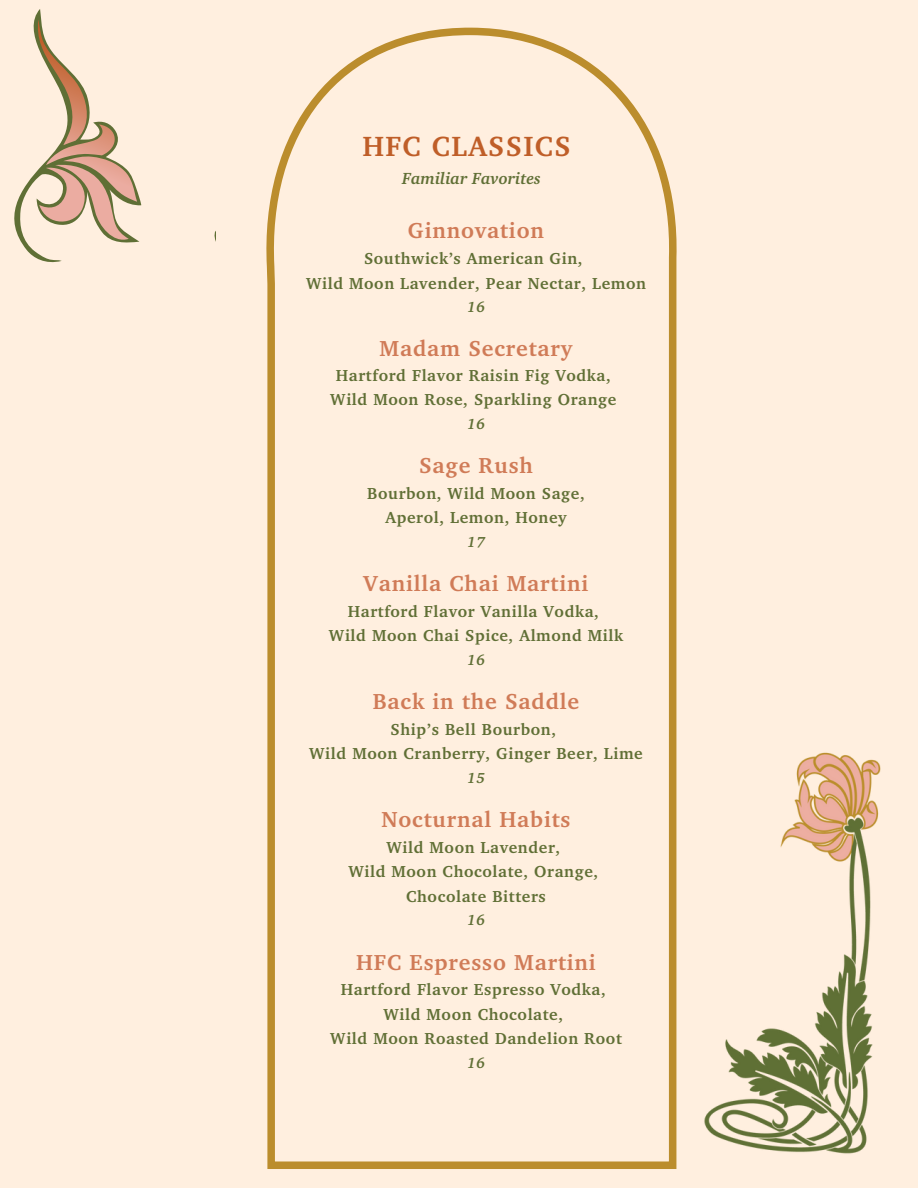
<style>
.page{position:relative;width:918px;height:1188px;background:#ffefdf}
.page>*{position:absolute;margin:0;border:0;box-sizing:border-box;transform-origin:0 0}
.t1{font:700 28.5px "Charter";letter-spacing:.05em;color:#bf5e28}
.t2{font:700 22.2px "Charter";letter-spacing:.04em;color:#d07b57}
.t3{font:italic 700 16.5px "Charter";color:#606f35}
.t4{font:700 16.35px "Charter";letter-spacing:.04em;color:#606f35}
.t5{font:italic 700 14.85px "Charter";letter-spacing:.04em;color:#606f35}
</style>
<div class="page">
<svg style="left:266px;top:27px;width:411px;height:1142px"></svg>
<svg style="left:214px;top:231px;width:2px;height:11px"></svg>
<svg style="left:14px;top:9px;width:128px;height:254px"></svg>
<img style="left:704px;top:752px;width:177px;height:402px">
<p class="t1" style="left:362px;top:128px;width:210px">HFC CLASSICS</p>
<h1 class="t3" style="left:402px;top:168px;width:140px">Familiar Favorites</h1>
<p class="t2" style="left:408px;top:217px;width:137px">Ginnovation</p>
<p class="t4" style="left:364px;top:248px;width:220px">Southwick’s American Gin,</p>
<p class="t4" style="left:306px;top:273px;width:342px">Wild Moon Lavender, Pear Nectar, Lemon</p>
<p class="t5" style="left:467px;top:297px;width:19px">16</p>
<p class="t2" style="left:380px;top:335px;width:194px">Madam Secretary</p>
<p class="t4" style="left:336px;top:365px;width:276px">Hartford Flavor Raisin Fig Vodka,</p>
<p class="t4" style="left:330px;top:389px;width:288px">Wild Moon Rose, Sparkling Orange</p>
<p class="t5" style="left:467px;top:414px;width:19px">16</p>
<p class="t2" style="left:419px;top:452px;width:115px">Sage Rush</p>
<p class="t4" style="left:367px;top:483px;width:219px">Bourbon, Wild Moon Sage,</p>
<p class="t4" style="left:385px;top:507px;width:183px">Aperol, Lemon, Honey</p>
<p class="t5" style="left:467px;top:532px;width:19px">17</p>
<p class="t2" style="left:364px;top:570px;width:226px">Vanilla Chai Martini</p>
<p class="t4" style="left:348px;top:601px;width:253px">Hartford Flavor Vanilla Vodka,</p>
<p class="t4" style="left:329px;top:625px;width:296px">Wild Moon Chai Spice, Almond Milk</p>
<p class="t5" style="left:467px;top:650px;width:19px">16</p>
<p class="t2" style="left:373px;top:688px;width:208px">Back in the Saddle</p>
<p class="t4" style="left:391px;top:719px;width:167px">Ship’s Bell Bourbon,</p>
<p class="t4" style="left:309px;top:743px;width:335px">Wild Moon Cranberry, Ginger Beer, Lime</p>
<p class="t5" style="left:467px;top:768px;width:19px">15</p>
<p class="t2" style="left:381px;top:806px;width:191px">Nocturnal Habits</p>
<p class="t4" style="left:386px;top:837px;width:175px">Wild Moon Lavender,</p>
<p class="t4" style="left:348px;top:861px;width:251px">Wild Moon Chocolate, Orange,</p>
<p class="t4" style="left:406px;top:886px;width:141px">Chocolate Bitters</p>
<p class="t5" style="left:467px;top:911px;width:19px">16</p>
<p class="t2" style="left:356px;top:948px;width:241px">HFC Espresso Martini</p>
<p class="t4" style="left:341px;top:979px;width:267px">Hartford Flavor Espresso Vodka,</p>
<p class="t4" style="left:383px;top:1004px;width:181px">Wild Moon Chocolate,</p>
<p class="t4" style="left:330px;top:1028px;width:293px">Wild Moon Roasted Dandelion Root</p>
<p class="t5" style="left:467px;top:1053px;width:19px">16</p>
</div>
